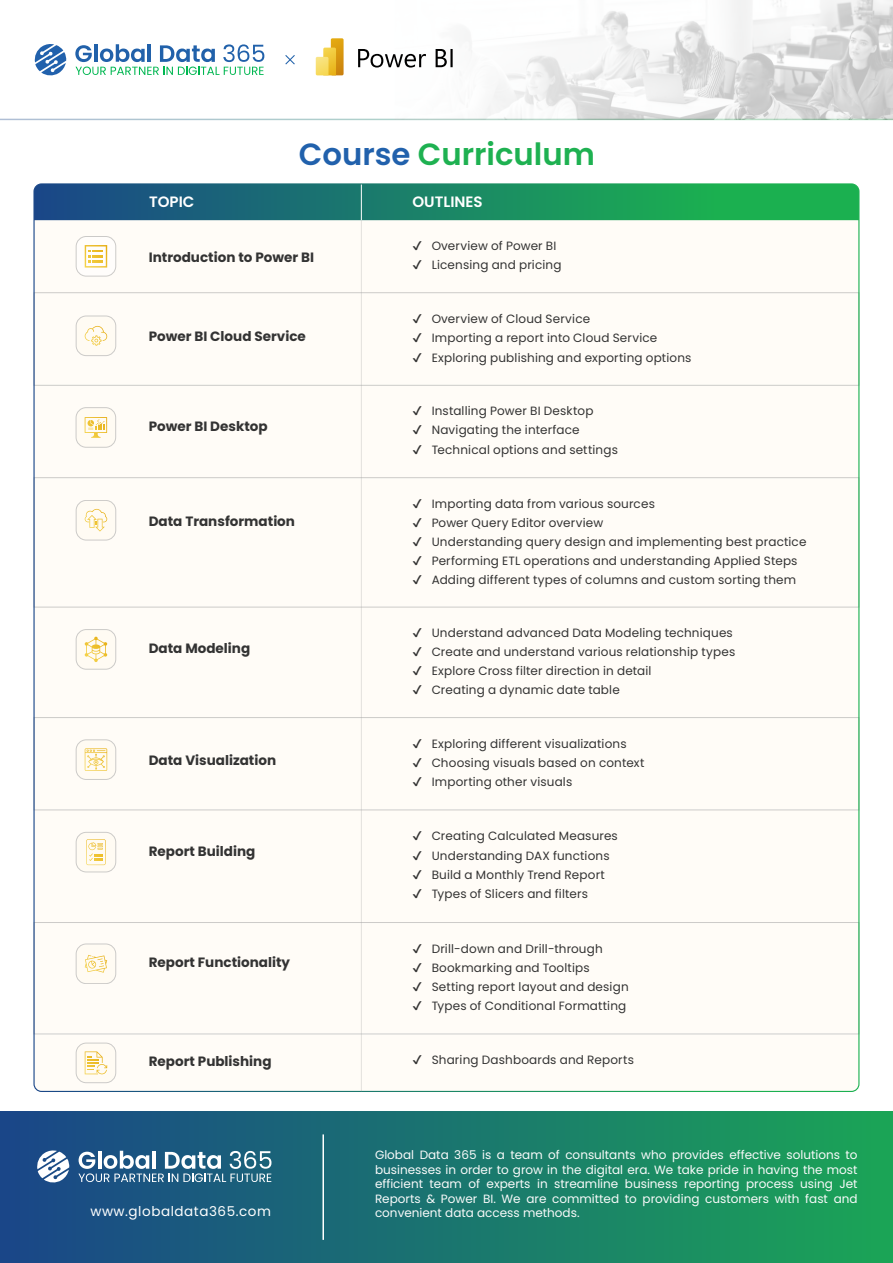
<style>
.page{position:relative;width:893px;height:1263px;background:#fff}
.page>*{position:absolute;margin:0;border:0;box-sizing:border-box;transform-origin:0 0}
.t1{font:600 30.6px "Poppins";color:#1eb151}
.t2{font:600 15px "Poppins";color:#fff}
.t3{font:700 13.5px "Poppins";color:#333}
.t4{font:13.5px "Poppins";letter-spacing:.04em;color:#fff}
.t5{font:12px "Poppins";letter-spacing:.015em;color:#333}
.t6{font:12px/14.4px "Poppins";color:#f9fafa;text-align:justify}
.s1{color:#2161ac}
</style>
<div class="page">
<svg style="left:395px;top:0;width:498px;height:119px;fill:#f6f6f6"></svg>
<svg style="left:34px;top:44px;width:32px;height:32px"></svg>
<svg style="left:75px;top:44px;width:189px;height:31px"></svg>
<svg style="left:285px;top:55px;width:10px;height:10px"></svg>
<svg style="left:358px;top:49px;width:95px;height:19px"></svg>
<svg style="left:316px;top:38px;width:28px;height:37px"></svg>
<div style="left:0;top:1111px;width:893px;height:152px;background:linear-gradient(to right,#1a4588,#1ba556)"></div>
<svg style="left:36px;top:1150px;width:33px;height:33px"></svg>
<svg style="left:78px;top:1151px;width:193px;height:31px"></svg>
<hr style="left:322px;top:1134px;width:2px;height:106px;background:#fff">
<svg style="left:35px;top:1034px;width:824px;height:57px"></svg>
<div style="left:76px;top:1043px;width:40px;height:40px;background:#fffbf1;border-radius:10px"></div>
<div style="left:76px;top:1043px;width:40px;height:40px;border:1px solid #a0a0a0;border-radius:10px"></div>
<svg style="left:85px;top:1051px;width:22px;height:23px"></svg>
<div style="left:34px;top:220px;width:825px;height:73px;background:#fffbf1"></div>
<div style="left:76px;top:236px;width:40px;height:40px;background:#fff;border-radius:10px"></div>
<div style="left:76px;top:236px;width:40px;height:40px;border:1px solid #a0a0a0;border-radius:10px"></div>
<svg style="left:85px;top:245px;width:22px;height:23px"></svg>
<div style="left:34px;top:810px;width:825px;height:112px;background:#fffbf1"></div>
<div style="left:76px;top:832px;width:40px;height:40px;border:1px solid #a0a0a0;border-radius:10px"></div>
<svg style="left:86px;top:839px;width:20px;height:26px"></svg>
<div style="left:34px;top:385px;width:825px;height:93px;background:#fffbf1"></div>
<div style="left:76px;top:407px;width:40px;height:41px;border:1px solid #a0a0a0;border-radius:10px"></div>
<svg style="left:85px;top:417px;width:22px;height:21px"></svg>
<svg style="left:35px;top:185px;width:824px;height:35px;background:#1a8467"></svg>
<hr style="left:361px;top:184px;width:1px;height:36px;background:#fff">
<div style="left:34px;top:607px;width:825px;height:110px;background:#fffbf1"></div>
<div style="left:76px;top:629px;width:40px;height:40px;border:1px solid #a0a0a0;border-radius:10px"></div>
<svg style="left:85px;top:637px;width:22px;height:25px"></svg>
<div style="left:34px;top:292px;width:825px;height:94px;background:#fffbf1;border:1px solid #a0a0a0"></div>
<div style="left:76px;top:316px;width:40px;height:40px;border:1px solid #a0a0a0;border-radius:10px"></div>
<svg style="left:85px;top:326px;width:22px;height:20px"></svg>
<div style="left:34px;top:477px;width:825px;height:130px;background:#fffbf1;border:1px solid #a0a0a0"></div>
<div style="left:76px;top:500px;width:40px;height:40px;border:1px solid #a0a0a0;border-radius:10px"></div>
<svg style="left:85px;top:509px;width:22px;height:23px"></svg>
<div style="left:34px;top:717px;width:825px;height:93px;background:#fffbf1;border:1px solid #a0a0a0"></div>
<div style="left:76px;top:739px;width:40px;height:41px;border:1px solid #a0a0a0;border-radius:10px"></div>
<svg style="left:85px;top:748px;width:22px;height:23px"></svg>
<div style="left:34px;top:922px;width:825px;height:112px;background:#fffbf1;border:1px solid #a0a0a0"></div>
<div style="left:76px;top:943px;width:40px;height:41px;border:1px solid #a0a0a0;border-radius:10px"></div>
<svg style="left:85px;top:955px;width:22px;height:18px"></svg>
<hr style="left:361px;top:220px;width:1px;height:871px;background:#a0a0a0">
<h1 class="t1" style="left:299px;top:136px;width:298px"><span class="s1">Course</span> Curriculum</h1>
<p class="t2" style="left:149px;top:193px;width:47px">TOPIC</p>
<p class="t2" style="left:412px;top:193px;width:72px">OUTLINES</p>
<p class="t3" style="left:149px;top:249px;width:167px">Introduction to Power BI</p>
<p class="t3" style="left:149px;top:329px;width:159px">Power BI Cloud Service</p>
<p class="t3" style="left:149px;top:418px;width:121px">Power BI Desktop</p>
<p class="t3" style="left:149px;top:513px;width:148px">Data Transformation</p>
<p class="t3" style="left:149px;top:640px;width:103px">Data Modeling</p>
<p class="t3" style="left:149px;top:752px;width:129px">Data Visualization</p>
<p class="t3" style="left:149px;top:843px;width:108px">Report Building</p>
<p class="t3" style="left:149px;top:955px;width:143px">Report Functionality</p>
<p class="t5" style="left:412px;top:239px;width:146px">✔ Overview of Power BI</p>
<p class="t5" style="left:412px;top:258px;width:151px">✔ Licensing and pricing</p>
<p class="t5" style="left:412px;top:312px;width:179px">✔ Overview of Cloud Service</p>
<p class="t5" style="left:412px;top:331px;width:246px">✔ Importing a report into Cloud Service</p>
<p class="t5" style="left:412px;top:351px;width:280px">✔ Exploring publishing and exporting options</p>
<p class="t5" style="left:412px;top:404px;width:183px">✔ Installing Power BI Desktop</p>
<p class="t5" style="left:412px;top:423px;width:169px">✔ Navigating the interface</p>
<p class="t5" style="left:412px;top:442px;width:207px">✔ Technical options and settings</p>
<p class="t5" style="left:412px;top:497px;width:244px">✔ Importing data from various sources</p>
<p class="t5" style="left:412px;top:516px;width:192px">✔ Power Query Editor overview</p>
<p class="t5" style="left:412px;top:535px;width:396px">✔ Understanding query design and implementing best practice</p>
<p class="t5" style="left:412px;top:554px;width:387px">✔ Performing ETL operations and understanding Applied Steps</p>
<p class="t5" style="left:412px;top:573px;width:385px">✔ Adding different types of columns and custom sorting them</p>
<p class="t5" style="left:412px;top:626px;width:322px">✔ Understand advanced Data Modeling techniques</p>
<p class="t5" style="left:412px;top:645px;width:324px">✔ Create and understand various relationship types</p>
<p class="t5" style="left:412px;top:664px;width:241px">✔ Explore Cross filter direction in detail</p>
<p class="t5" style="left:412px;top:683px;width:209px">✔ Creating a dynamic date table</p>
<p class="t5" style="left:412px;top:736px;width:216px">✔ Exploring different visualizations</p>
<p class="t5" style="left:412px;top:755px;width:233px">✔ Choosing visuals based on context</p>
<p class="t5" style="left:412px;top:775px;width:161px">✔ Importing other visuals</p>
<p class="t5" style="left:412px;top:829px;width:207px">✔ Creating Calculated Measures</p>
<p class="t5" style="left:412px;top:849px;width:199px">✔ Understanding DAX functions</p>
<p class="t5" style="left:412px;top:868px;width:194px">✔ Build a Monthly Trend Report</p>
<p class="t5" style="left:412px;top:887px;width:177px">✔ Types of Slicers and filters</p>
<p class="t5" style="left:412px;top:941px;width:192px">✔ Drill-down and Drill-through</p>
<p class="t5" style="left:412px;top:960px;width:179px">✔ Bookmarking and Tooltips</p>
<p class="t5" style="left:412px;top:979px;width:218px">✔ Setting report layout and design</p>
<p class="t5" style="left:412px;top:998px;width:215px">✔ Types of Conditional Formatting</p>
<p class="t3" style="left:149px;top:1054px;width:124px">Report Publishing</p>
<p class="t5" style="left:412px;top:1053px;width:223px">✔ Sharing Dashboards and Reports</p>
<p class="t6" style="left:375px;top:1148px;width:484px">Global Data 365 is a team of consultants who provides effective solutions to businesses in order to grow in the digital era. We take pride in having the most efficient team of experts in streamline business reporting process using Jet Reports &amp; Power BI. We are committed to providing customers with fast and</p>
<p class="t4" style="left:90px;top:1203px;width:182px">www.globaldata365.com</p>
<p class="t6" style="left:375px;top:1206px;width:206px">convenient data access methods.</p>
</div>
